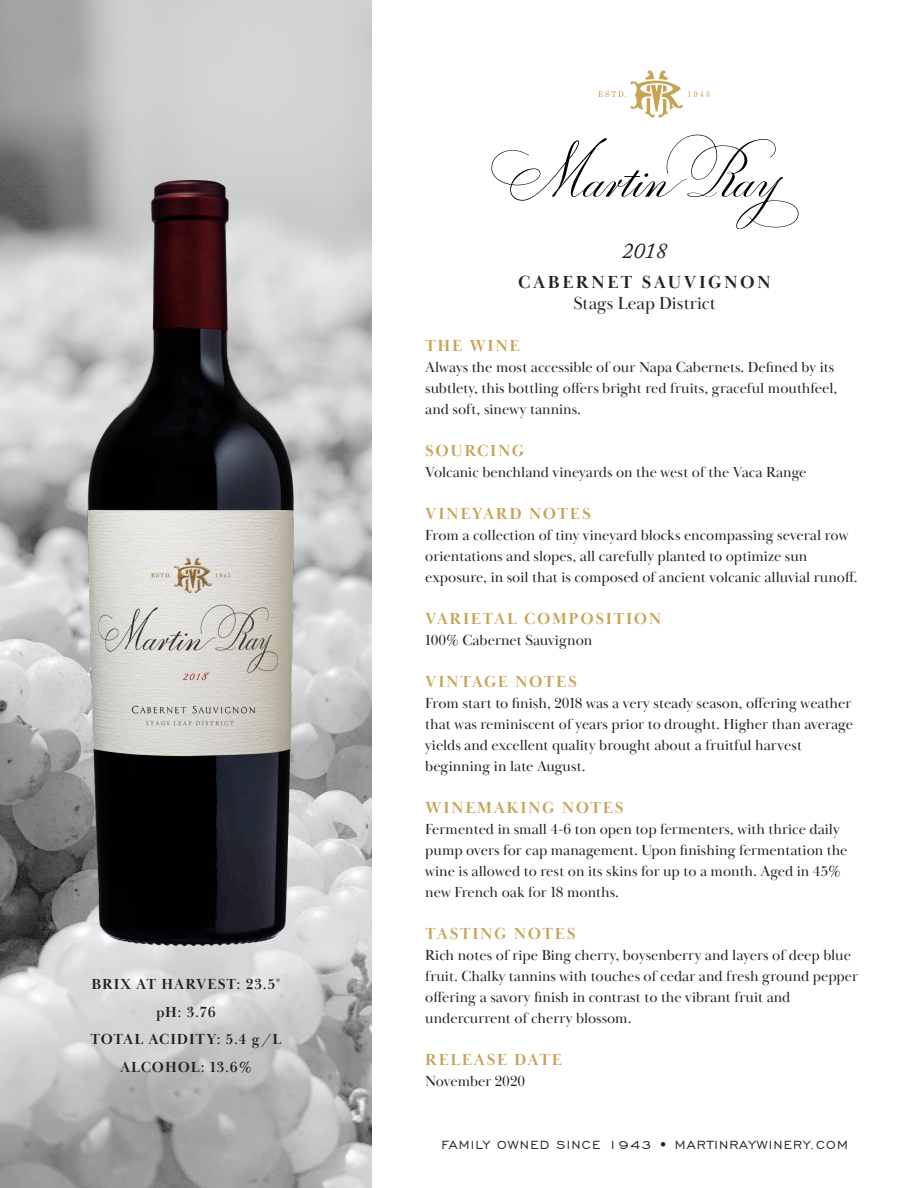
<style>
.page{position:relative;width:918px;height:1188px;background:#fff}
.page>*{position:absolute;margin:0;border:0;box-sizing:border-box;transform-origin:0 0}
.t1{font:italic 22.5px "Adobe Caslon Pro";color:#231f20}
.t2{font:700 18px "Baskerville Display PT";letter-spacing:.14em;color:#231f20}
.t3{font:18px "Baskerville Display PT";color:#231f20}
.t4{font:700 16.5px "Baskerville Display PT";letter-spacing:.1em;color:#c6a456}
.Body{font:15px/21px "Baskerville Display PT";color:#231f20}
.t5{font:700 15px "Baskerville Display PT";letter-spacing:.06em;color:#231f20}
.t6{font:15px "Engravers Gothic BT";letter-spacing:.08em;color:#231f20}
</style>
<div class="page">
<img style="left:0;top:0;width:372px;height:1188px">
<img style="left:74px;top:150px;width:234px;height:813px">
<svg style="left:491px;top:135px;width:308px;height:94px"></svg>
<svg style="left:598px;top:70px;width:112px;height:48px"></svg>
<p class="t5" style="left:91px;top:975px;width:191px">BRIX AT HARVEST: 23.5˚</p>
<p class="t5" style="left:156px;top:1003px;width:61px">pH: 3.76</p>
<p class="t5" style="left:90px;top:1031px;width:193px">TOTAL ACIDITY: 5.4 g/L</p>
<p class="t5" style="left:120px;top:1058px;width:133px">ALCOHOL: 13.6%</p>
<p class="t1" style="left:622px;top:237px;width:46px">2018</p>
<p class="t2" style="left:518px;top:271px;width:254px">CABERNET SAUVIGNON</p>
<p class="t3" style="left:573px;top:292px;width:144px">Stags Leap District</p>
<p class="t4" style="left:425px;top:335px;width:96px">THE WINE</p>
<p class="Body" style="left:425px;top:357px;width:411px">Always the most accessible of our Napa Cabernets. Defined by its</p>
<p class="Body" style="left:425px;top:378px;width:414px">subtlety, this bottling offers bright red fruits, graceful mouthfeel, and soft, sinewy tannins.</p>
<p class="t4" style="left:425px;top:440px;width:101px">SOURCING</p>
<p class="Body" style="left:425px;top:462px;width:383px">Volcanic benchland vineyards on the west of the Vaca Range</p>
<p class="t4" style="left:425px;top:503px;width:167px">VINEYARD NOTES</p>
<p class="Body" style="left:425px;top:525px;width:425px">From a collection of tiny vineyard blocks encompassing several row</p>
<p class="Body" style="left:425px;top:546px;width:384px">orientations and slopes, all carefully planted to optimize sun</p>
<p class="Body" style="left:425px;top:567px;width:434px">exposure, in soil that is composed of ancient volcanic alluvial runoff.</p>
<p class="t4" style="left:425px;top:608px;width:238px">VARIETAL COMPOSITION</p>
<p class="Body" style="left:425px;top:630px;width:169px">100% Cabernet Sauvignon</p>
<p class="t4" style="left:425px;top:671px;width:153px">VINTAGE NOTES</p>
<p class="Body" style="left:425px;top:693px;width:429px;text-align:justify">From start to finish, 2018 was a very steady season, offering weather that was reminiscent of years prior to drought. Higher than average yields and excellent quality brought about a fruitful harvest</p>
<p class="Body" style="left:425px;top:756px;width:162px">beginning in late August.</p>
<p class="t4" style="left:425px;top:797px;width:200px">WINEMAKING NOTES</p>
<p class="Body" style="left:425px;top:819px;width:424px">Fermented in small 4-6 ton open top fermenters, with thrice daily pump overs for cap management. Upon finishing fermentation the wine is allowed to rest on its skins for up to a month. Aged in 45% new French oak for 18 months.</p>
<p class="t4" style="left:425px;top:923px;width:152px">TASTING NOTES</p>
<p class="Body" style="left:425px;top:945px;width:435px">Rich notes of ripe Bing cherry, boysenberry and layers of deep blue fruit. Chalky tannins with touches of cedar and fresh ground pepper offering a savory finish in contrast to the vibrant fruit and</p>
<p class="Body" style="left:425px;top:1008px;width:208px">undercurrent of cherry blossom.</p>
<p class="t4" style="left:425px;top:1049px;width:138px">RELEASE DATE</p>
<p class="Body" style="left:425px;top:1071px;width:101px">November 2020</p>
<p class="t6" style="left:442px;top:1136px;width:408px">FAMILY OWNED SINCE 1943 • MARTINRAYWINERY.COM</p>
</div>
